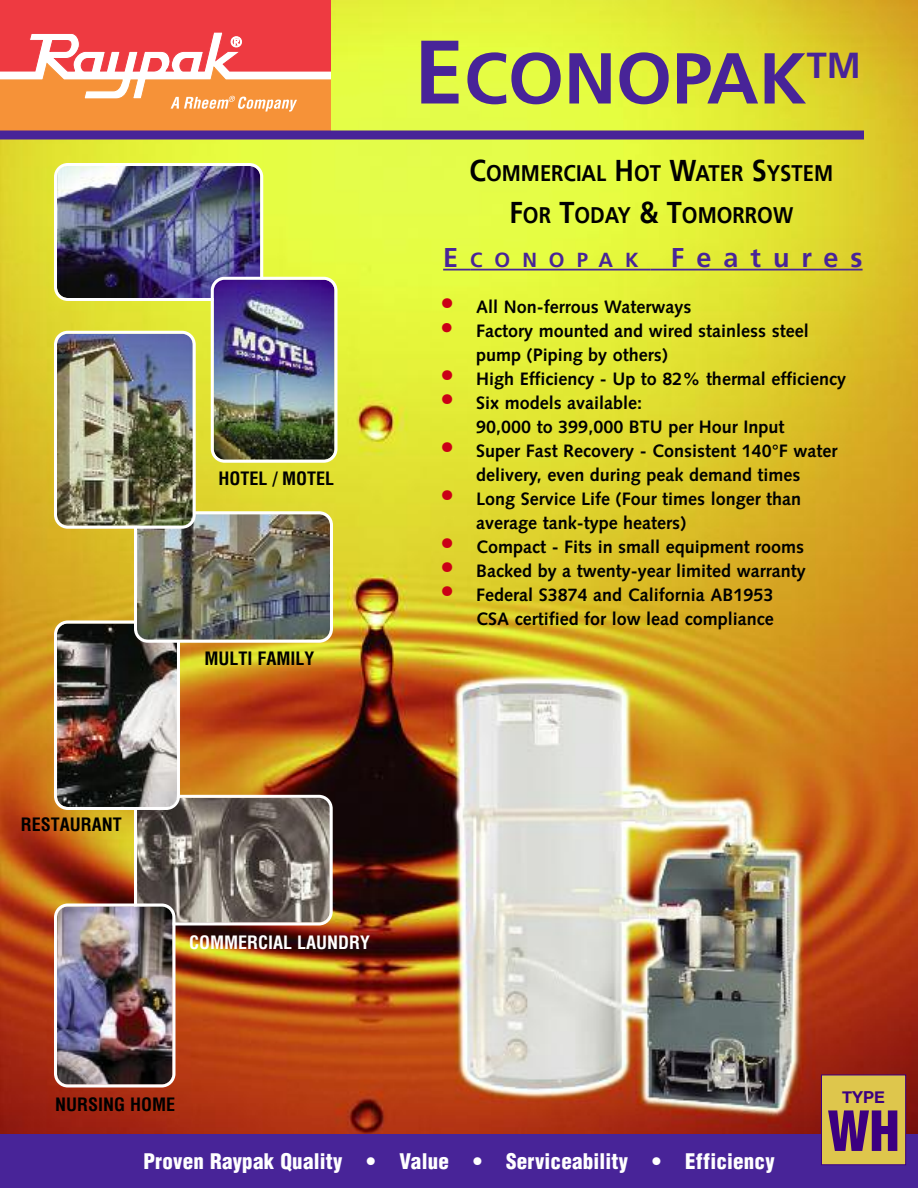
<style>
.page{position:relative;width:918px;height:1188px;background:#fff}
.page>*{position:absolute;margin:0;border:0;box-sizing:border-box;transform-origin:0 0}
.t1{font:700 72px "Frutiger";color:#482498}
.t2{font:900 condensed 54px "Helvetica";color:#3c0080}
.t3{font:700 27px "Frutiger";letter-spacing:.445em;color:#482498}
.t4{font:700 22.5px/42px "Frutiger";color:#000;text-align:center;scale:.9 1}
.t5{font:900 condensed 21px "Helvetica";letter-spacing:.01em;color:#fff}
.t6{font:700 18px/24px "Syntax";color:#000}
.t7{font:700 condensed 18px "Helvetica";color:#000}
.t8{font:700 condensed 18px "Helvetica";color:#fff}
.t9{font:700 16.5px "Helvetica Neue";color:#3c0080}
.s1{font-size:90px}
.s2{font-size:30px}
.s3{font-size:20.25px}
.s4{font-size:28.5px;color:#ca0016}
.s5{font-size:27px;color:#ca0016}
</style>
<div class="page">
<img style="left:0;top:0;width:918px;height:1134px">
<svg style="left:0;top:0;width:331px;height:130px;background:#f3775a"></svg>
<img style="left:54px;top:163px;width:284px;height:925px">
<hr style="left:443px;top:269px;width:27px;height:2px;background:#482498">
<hr style="left:470px;top:269px;width:181px;height:2px;background:#482498">
<hr style="left:651px;top:269px;width:20px;height:2px;background:#482498">
<hr style="left:671px;top:269px;width:192px;height:2px;background:#482498">
<div style="left:0;top:130px;width:864px;height:10px;background:#482498"></div>
<div style="left:0;top:1134px;width:918px;height:54px;background:#482498"></div>
<div style="left:822px;top:1075px;width:83px;height:89px;background:#dec64c"></div>
<div style="left:821px;top:1075px;width:85px;height:90px;border:1px solid #3c0080"></div>
<h1 class="t1" style="left:414px;top:36px;width:448px"><span class="s1">E</span>CONOPAK<sup>TM</sup></h1>
<p class="t7" style="left:218px;top:467px;width:117px">HOTEL / MOTEL</p>
<p class="t7" style="left:205px;top:647px;width:111px">MULTI FAMILY</p>
<p class="t7" style="left:21px;top:813px;width:103px">RESTAURANT</p>
<p class="t8" style="left:189px;top:931px;width:182px">COMMERCIAL LAUNDRY</p>
<p class="t7" style="left:55px;top:1094px;width:121px">NURSING HOME</p>
<p class="t4" style="left:470px;top:152px;width:406px"><span class="s2">C</span>OMMERCIAL <span class="s2">H</span>OT <span class="s2">W</span>ATER <span class="s2">S</span>YSTEM<br><span class="s2">F</span>OR <span class="s2">T</span>ODAY <span class="s2">&amp; T</span>OMORROW</p>
<h3 class="t3" style="left:443px;top:242px;width:421px">E<span class="s3">CONOPAK</span> FEATURES</h3>
<p class="t6" style="left:440px;top:297px;width:253px"><span class="s4">•</span> All Non-ferrous Waterways</p>
<p class="t6" style="left:476px;top:321px;width:334px;text-indent:-36px"><span class="s5">•</span> Factory mounted and wired stainless steel pump (Piping by others)</p>
<p class="t6" style="left:440px;top:369px;width:407px"><span class="s4">•</span> High Efficiency - Up to 82% thermal efficiency</p>
<p class="t6" style="left:476px;top:393px;width:310px;text-indent:-36px"><span class="s4">•</span> Six models available:<br>90,000 to 399,000 BTU per Hour Input</p>
<p class="t6" style="left:440px;top:441px;width:399px;text-align:center"><span class="s4">•</span> Super Fast Recovery - Consistent 140°F water delivery, even during peak demand times</p>
<p class="t6" style="left:476px;top:489px;width:327px;text-indent:-36px"><span class="s4">•</span> Long Service Life (Four times longer than average tank-type heaters)</p>
<p class="t6" style="left:440px;top:537px;width:366px"><span class="s4">•</span> Compact - Fits in small equipment rooms</p>
<p class="t6" style="left:440px;top:561px;width:367px"><span class="s4">•</span> Backed by a twenty-year limited warranty</p>
<p class="t6" style="left:440px;top:585px;width:335px;text-align:right"><span class="s4">•</span> Federal S3874 and California AB1953<br>CSA certified for low lead compliance</p>
<p class="t9" style="left:842px;top:1087px;width:44px">TYPE</p>
<h2 class="t2" style="left:828px;top:1110px;width:74px">WH</h2>
<p class="t5" style="left:143px;top:1154px;width:633px">Proven Raypak Quality • Value • Serviceability • Efficiency</p>
</div>
